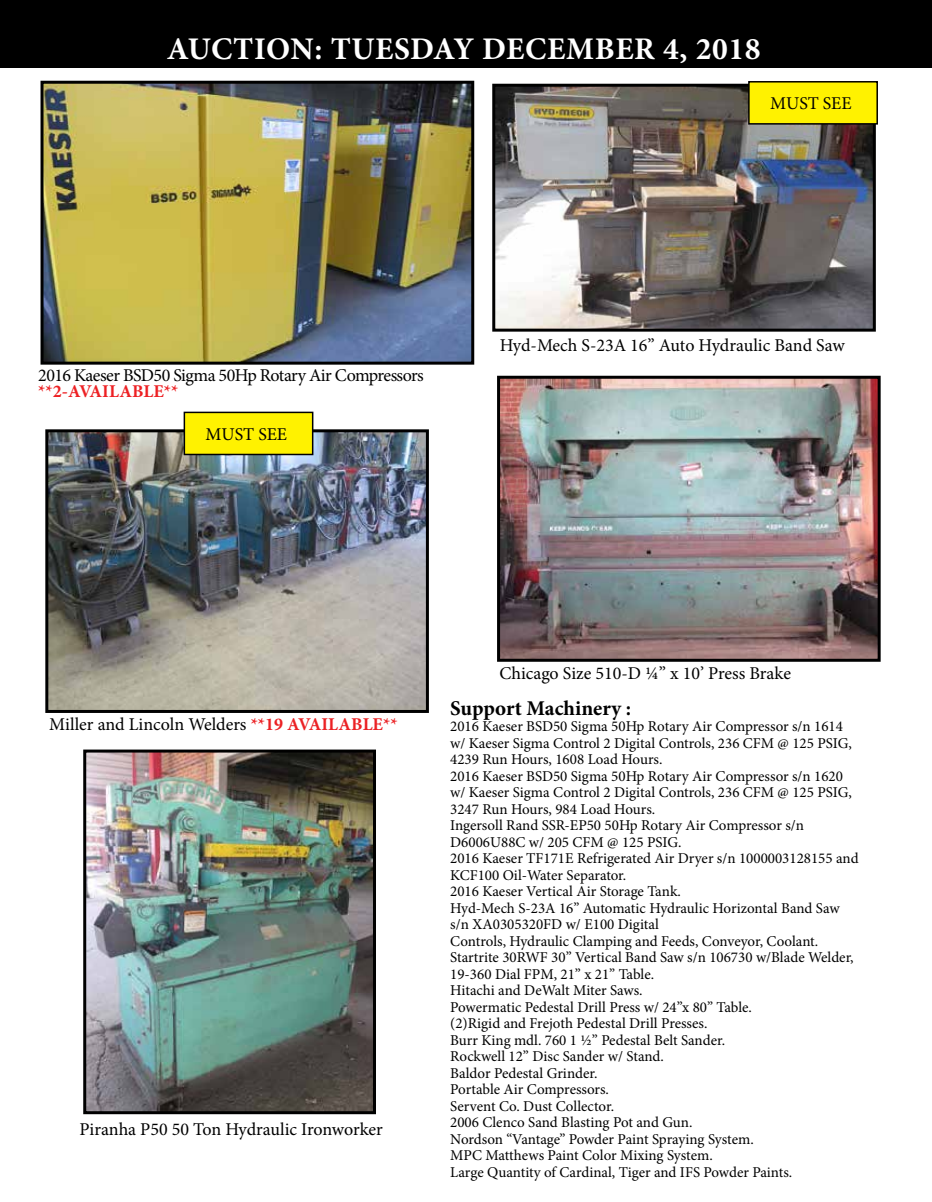
<style>
.page{position:relative;width:932px;height:1202px;background:#fff}
.page>*{position:absolute;margin:0;border:0;box-sizing:border-box;transform-origin:0 0}
.t1{font:700 31.5px "Minion Pro";letter-spacing:.02em;color:#fff}
.t2{font:700 21px "Minion Pro";color:#000}
.t3{font:18px "Minion Pro";letter-spacing:-.01em;color:#000}
.t4{font:18px "Minion Pro";letter-spacing:-.03em;color:#000}
.t5{font:700 18px "Minion Pro";color:#ed2023}
.t6{font:15px/16.5px "Minion Pro";color:#000}
.s1{font-weight:700;color:#eb2124}
</style>
<div class="page">
<div style="left:0;top:0;width:932px;height:68px;background:#000"></div>
<img style="left:496px;top:88px;width:375px;height:240px">
<div style="left:492px;top:84px;width:383px;height:248px;border:3px solid #000"></div>
<img style="left:44px;top:85px;width:426px;height:275px">
<div style="left:40px;top:81px;width:434px;height:283px;border:3px solid #000"></div>
<div style="left:748px;top:82px;width:129px;height:42px;background:#fff200"></div>
<div style="left:748px;top:81px;width:130px;height:44px;border:2px solid #000"></div>
<img style="left:87px;top:753px;width:285px;height:357px">
<div style="left:83px;top:749px;width:293px;height:365px;border:3px solid #000"></div>
<img style="left:49px;top:433px;width:376px;height:276px">
<div style="left:45px;top:429px;width:384px;height:284px;border:3px solid #000"></div>
<img style="left:501px;top:380px;width:375px;height:278px">
<div style="left:497px;top:376px;width:383px;height:286px;border:3px solid #000"></div>
<div style="left:184px;top:412px;width:129px;height:42px;background:#fff200"></div>
<div style="left:184px;top:411px;width:129px;height:44px;border:2px solid #000"></div>
<h1 class="t1" style="left:167px;top:27px;width:595px">AUCTION: TUESDAY DECEMBER 4, 2018</h1>
<p class="t3" style="left:770px;top:92px;width:83px">MUST SEE</p>
<p class="t4" style="left:38px;top:363px;width:387px">2016 Kaeser BSD50 Sigma 50Hp Rotary Air Compressors</p>
<p class="t5" style="left:38px;top:379px;width:142px">**2-AVAILABLE**</p>
<p class="t3" style="left:205px;top:422px;width:83px">MUST SEE</p>
<p class="t3" style="left:499px;top:333px;width:346px">Hyd-Mech S-23A 16” Auto Hydraulic Band Saw</p>
<p class="t3" style="left:49px;top:712px;width:350px">Miller and Lincoln Welders <span class="s1">**19 AVAILABLE**</span></p>
<p class="t3" style="left:80px;top:1117px;width:305px">Piranha P50 50 Ton Hydraulic Ironworker</p>
<p class="t3" style="left:499px;top:661px;width:293px">Chicago Size 510-D ¼” x 10’ Press Brake</p>
<h2 class="t2" style="left:450px;top:693px;width:182px">Support Machinery :</h2>
<p class="t6" style="left:450px;top:718px;width:410px">2016 Kaeser BSD50 Sigma 50Hp Rotary Air Compressor s/n 1614 w/ Kaeser Sigma Control 2 Digital Controls, 236 CFM @ 125 PSIG, 4239 Run Hours, 1608 Load Hours.<br>2016 Kaeser BSD50 Sigma 50Hp Rotary Air Compressor s/n 1620 w/ Kaeser Sigma Control 2 Digital Controls, 236 CFM @ 125 PSIG, 3247 Run Hours, 984 Load Hours.<br>Ingersoll Rand SSR-EP50 50Hp Rotary Air Compressor s/n D6006U88C w/ 205 CFM @ 125 PSIG.<br>2016 Kaeser TF171E Refrigerated Air Dryer s/n 1000003128155 and KCF100 Oil-Water Separator.<br>2016 Kaeser Vertical Air Storage Tank.<br>Hyd-Mech S-23A 16” Automatic Hydraulic Horizontal Band Saw s/n XA0305320FD w/ E100 Digital<br>Controls, Hydraulic Clamping and Feeds, Conveyor, Coolant.<br>Startrite 30RWF 30” Vertical Band Saw s/n 106730 w/Blade Welder, 19-360 Dial FPM, 21” x 21” Table.<br>Hitachi and DeWalt Miter Saws.<br>Powermatic Pedestal Drill Press w/ 24”x 80” Table.<br>(2)Rigid and Frejoth Pedestal Drill Presses.<br>Burr King mdl. 760 1 ½” Pedestal Belt Sander.<br>Rockwell 12” Disc Sander w/ Stand.<br>Baldor Pedestal Grinder.<br>Portable Air Compressors.<br>Servent Co. Dust Collector.<br>2006 Clenco Sand Blasting Pot and Gun.<br>Nordson “Vantage” Powder Paint Spraying System.<br>MPC Matthews Paint Color Mixing System.<br>Large Quantity of Cardinal, Tiger and IFS Powder Paints.</p>
</div>
